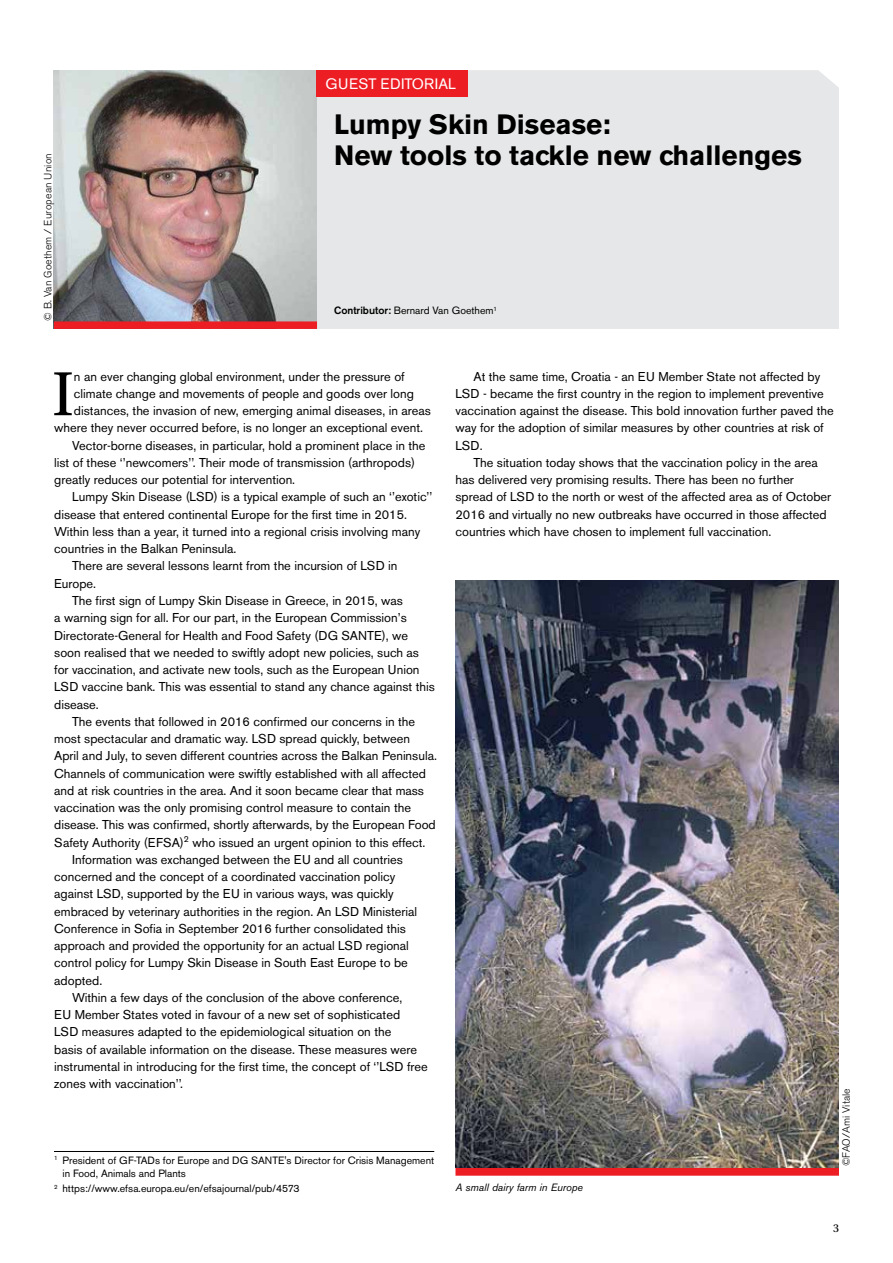
<style>
.page{position:relative;width:893px;height:1263px;background:#fff}
.page>*{position:absolute;margin:0;border:0;box-sizing:border-box;transform-origin:0 0}
.t1{font:65.55px "Utopia Std";color:#000}
.t2{font:700 27.75px/31.5px "Akzidenz Grotesk BE";color:#000}
.t3{font:15px "Akzidenz Grotesk BE";letter-spacing:.02em;color:#fff}
.t4{font:12.75px/17.2px "Akzidenz Grotesk BE";color:#000}
.t5{font:12px "Utopia Std";color:#000}
.t6{font:10.5px/12.8px "Akzidenz Grotesk BE";color:#000}
.t7{font:300 10.5px "Akzidenz Grotesk BE";letter-spacing:.01em;color:#000}
.t8{font:italic 10.5px "Akzidenz Grotesk BE";color:#000}
.s1{font-weight:500}
</style>
<div class="page">
<div style="left:317px;top:70px;width:522px;height:259px;background:#e6e7e8"></div>
<img style="left:54px;top:70px;width:263px;height:251px">
<div style="left:54px;top:321px;width:263px;height:8px;background:#ed1d24"></div>
<div style="left:317px;top:70px;width:151px;height:27px;background:#ed1d24"></div>
<div style="left:455px;top:1167px;width:384px;height:9px;background:#ed1d24"></div>
<img style="left:455px;top:580px;width:384px;height:588px">
<hr style="left:54px;top:1151px;width:380px;height:1px;background:#000">
<p class="t7" style="left:42px;top:321px;width:169px;rotate:-90deg">© B. Van Goethem / European Union</p>
<p class="t3" style="left:325px;top:75px;width:132px">GUEST EDITORIAL</p>
<h2 class="t2" style="left:334px;top:109px;width:469px">Lumpy Skin Disease:<br>New tools to tackle new challenges</h2>
<p class="t6" style="left:334px;top:304px;width:165px"><span class="s1">Contributor:</span> Bernard Van Goethem<sup>1</sup></p>
<h1 class="t1" style="left:52px;top:359px;width:23px">I</h1>
<p class="t4" style="left:74px;top:368px;width:332px">n an ever changing global environment, under the pressure of</p>
<p class="t4" style="left:74px;top:385px;width:342px">climate change and movements of people and goods over long</p>
<p class="t4" style="left:74px;top:402px;width:359px">distances, the invasion of new, emerging animal diseases, in areas</p>
<p class="t4" style="left:54px;top:419px;width:370px">where they never occurred before, is no longer an exceptional event.</p>
<p class="t4" style="left:72px;top:437px;width:355px">Vector-borne diseases, in particular, hold a prominent place in the</p>
<p class="t4" style="left:54px;top:454px;width:362px">list of these ‘’newcomers’’. Their mode of transmission (arthropods)</p>
<p class="t4" style="left:54px;top:471px;width:242px">greatly reduces our potential for intervention.</p>
<p class="t4" style="left:72px;top:488px;width:362px">Lumpy Skin Disease (LSD) is a typical example of such an ‘’exotic’’</p>
<p class="t4" style="left:54px;top:506px;width:354px">disease that entered continental Europe for the first time in 2015.</p>
<p class="t4" style="left:54px;top:523px;width:368px">Within less than a year, it turned into a regional crisis involving many</p>
<p class="t4" style="left:54px;top:540px;width:184px">countries in the Balkan Peninsula.</p>
<p class="t4" style="left:72px;top:557px;width:327px">There are several lessons learnt from the incursion of LSD in</p>
<p class="t4" style="left:54px;top:575px;width:43px">Europe.</p>
<p class="t4" style="left:72px;top:592px;width:332px">The first sign of Lumpy Skin Disease in Greece, in 2015, was</p>
<p class="t4" style="left:54px;top:609px;width:354px">a warning sign for all. For our part, in the European Commission’s</p>
<p class="t4" style="left:54px;top:626px;width:355px">Directorate-General for Health and Food Safety (DG SANTE), we</p>
<p class="t4" style="left:54px;top:644px;width:366px">soon realised that we needed to swiftly adopt new policies, such as</p>
<p class="t4" style="left:54px;top:661px;width:367px">for vaccination, and activate new tools, such as the European Union</p>
<p class="t4" style="left:54px;top:678px;width:382px">LSD vaccine bank. This was essential to stand any chance against this</p>
<p class="t4" style="left:54px;top:695px;width:46px">disease.</p>
<p class="t4" style="left:72px;top:713px;width:345px">The events that followed in 2016 confirmed our concerns in the</p>
<p class="t4" style="left:54px;top:730px;width:357px">most spectacular and dramatic way. LSD spread quickly, between</p>
<p class="t4" style="left:54px;top:747px;width:384px">April and July, to seven different countries across the Balkan Peninsula.</p>
<p class="t4" style="left:54px;top:764px;width:373px">Channels of communication were swiftly established with all affected</p>
<p class="t4" style="left:54px;top:782px;width:371px">and at risk countries in the area. And it soon became clear that mass</p>
<p class="t4" style="left:54px;top:799px;width:358px">vaccination was the only promising control measure to contain the</p>
<p class="t4" style="left:54px;top:816px;width:383px">disease. This was confirmed, shortly afterwards, by the European Food</p>
<p class="t4" style="left:54px;top:833px;width:373px">Safety Authority (EFSA)<sup>2</sup> who issued an urgent opinion to this effect.</p>
<p class="t4" style="left:72px;top:851px;width:332px">Information was exchanged between the EU and all countries</p>
<p class="t4" style="left:54px;top:868px;width:343px">concerned and the concept of a coordinated vaccination policy</p>
<p class="t4" style="left:54px;top:885px;width:341px">against LSD, supported by the EU in various ways, was quickly</p>
<p class="t4" style="left:54px;top:902px;width:364px">embraced by veterinary authorities in the region. An LSD Ministerial</p>
<p class="t4" style="left:54px;top:920px;width:353px">Conference in Sofia in September 2016 further consolidated this</p>
<p class="t4" style="left:54px;top:937px;width:356px">approach and provided the opportunity for an actual LSD regional</p>
<p class="t4" style="left:54px;top:954px;width:355px">control policy for Lumpy Skin Disease in South East Europe to be</p>
<p class="t4" style="left:54px;top:971px;width:50px">adopted.</p>
<p class="t4" style="left:72px;top:989px;width:331px">Within a few days of the conclusion of the above conference,</p>
<p class="t4" style="left:54px;top:1006px;width:347px">EU Member States voted in favour of a new set of sophisticated</p>
<p class="t4" style="left:54px;top:1023px;width:339px">LSD measures adapted to the epidemiological situation on the</p>
<p class="t4" style="left:54px;top:1040px;width:364px">basis of available information on the disease. These measures were</p>
<p class="t4" style="left:54px;top:1058px;width:375px">instrumental in introducing for the first time, the concept of ‘’LSD free</p>
<p class="t4" style="left:54px;top:1075px;width:130px">zones with vaccination’’.</p>
<p class="t6" style="left:63px;top:1154px;width:373px;text-indent:-9px"><sup>1</sup> President of GF-TADs for Europe and DG SANTE's Director for Crisis Management in Food, Animals and Plants</p>
<p class="t6" style="left:54px;top:1182px;width:247px"><sup>2</sup> https://www.efsa.europa.eu/en/efsajournal/pub/4573</p>
<p class="t4" style="left:455px;top:368px;width:380px;text-indent:18px">At the same time, Croatia - an EU Member State not affected by LSD - became the first country in the region to implement preventive vaccination against the disease. This bold innovation further paved the way for the adoption of similar measures by other countries at risk of LSD.</p>
<p class="t4" style="left:455px;top:454px;width:377px;text-indent:18px">The situation today shows that the vaccination policy in the area has delivered very promising results. There has been no further spread of LSD to the north or west of the affected area as of October 2016 and virtually no new outbreaks have occurred in those affected countries which have chosen to implement full vaccination.</p>
<p class="t8" style="left:455px;top:1180px;width:129px">A small dairy farm in Europe</p>
<p class="t7" style="left:840px;top:1166px;width:80px;rotate:-90deg">©FAO/Ami Vitale</p>
<p class="t5" style="left:833px;top:1221px;width:7px">3</p>
</div>
